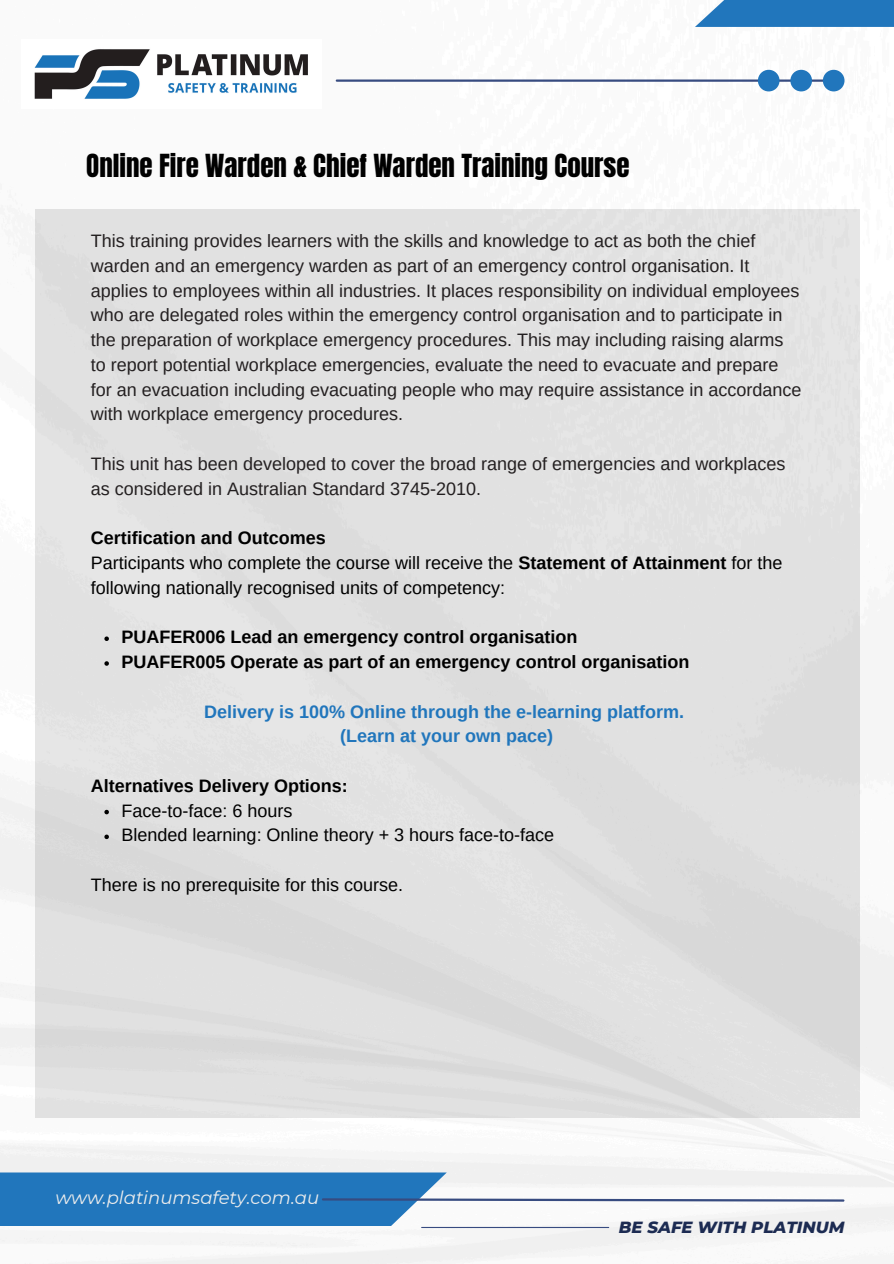
<style>
.page{position:relative;width:894px;height:1264px;background:#fff}
.page>*{position:absolute;margin:0;border:0;box-sizing:border-box;transform-origin:0 0}
.t1{font:27px "Anton";color:#000}
.t2{font:18px/24.8px "Arimo";color:#231f20}
.t3{font:18px/24.8px "Arimo";color:#000}
.t4{font:700 18px "Arimo";color:#000}
.t5{font:700 18px/24.8px "Arimo";color:#2176bc;text-align:center}
.t6{font:italic 18px "Montserrat";color:#ededed}
.t7{font:italic 800 16.5px "Montserrat";color:#1c2b52}
.s1{font-weight:700}
</style>
<div class="page">
<img style="left:0;top:69px;width:893px;height:1194px">
<div style="left:35px;top:209px;width:823px;height:908px;background:#e1e1e1"></div>
<svg style="left:0;top:1172px;width:845px;height:54px"></svg>
<hr style="left:421px;top:1226px;width:187px;height:1px;background:#374b80">
<div style="left:694px;top:0;width:199px;height:27px;background:#2176bc"></div>
<hr style="left:337px;top:79px;width:493px;height:3px;background:#374b80">
<svg style="left:757px;top:70px;width:87px;height:21px"></svg>
<img style="left:22px;top:49px;width:299px;height:59px">
<svg style="left:104px;top:636px;width:5px;height:5px"></svg>
<svg style="left:104px;top:661px;width:5px;height:4px"></svg>
<svg style="left:104px;top:809px;width:5px;height:5px"></svg>
<svg style="left:104px;top:834px;width:5px;height:5px"></svg>
<p class="t1" style="left:86px;top:146px;width:544px">Online Fire Warden &amp; Chief Warden Training Course</p>
<p class="t2" style="left:91px;top:228px;width:712px">This training provides learners with the skills and knowledge to act as both the chief warden and an emergency warden as part of an emergency control organisation. It applies to employees within all industries. It places responsibility on individual employees who are delegated roles within the emergency control organisation and to participate in the preparation of workplace emergency procedures. This may including raising alarms to report potential workplace emergencies, evaluate the need to evacuate and prepare for an evacuation including evacuating people who may require assistance in accordance with workplace emergency procedures.</p>
<p class="t2" style="left:91px;top:451px;width:696px">This unit has been developed to cover the broad range of emergencies and workplaces as considered in Australian Standard 3745-2010.</p>
<p class="t4" style="left:91px;top:528px;width:236px">Certification and Outcomes</p>
<p class="t3" style="left:91px;top:550px;width:693px">Participants who complete the course will receive the <span class="s1">Statement of Attainment</span> for the following nationally recognised units of competency:</p>
<p class="t4" style="left:121px;top:627px;width:457px">PUAFER006 Lead an emergency control organisation</p>
<h3 class="t4" style="left:121px;top:651px;width:569px">PUAFER005 Operate as part of an emergency control organisation</h3>
<h3 class="t5" style="left:204px;top:699px;width:481px">Delivery is 100% Online through the e-learning platform. (Learn at your own pace)</h3>
<p class="t4" style="left:91px;top:775px;width:258px">Alternatives Delivery Options:</p>
<p class="t3" style="left:121px;top:798px;width:172px">Face-to-face: 6 hours</p>
<p class="t3" style="left:121px;top:822px;width:434px">Blended learning: Online theory + 3 hours face-to-face</p>
<p class="t3" style="left:91px;top:872px;width:313px">There is no prerequisite for this course.</p>
<p class="t6" style="left:55px;top:1186px;width:265px">www.platinumsafety.com.au</p>
<p class="t7" style="left:618px;top:1217px;width:227px">BE SAFE WITH PLATINUM</p>
</div>
